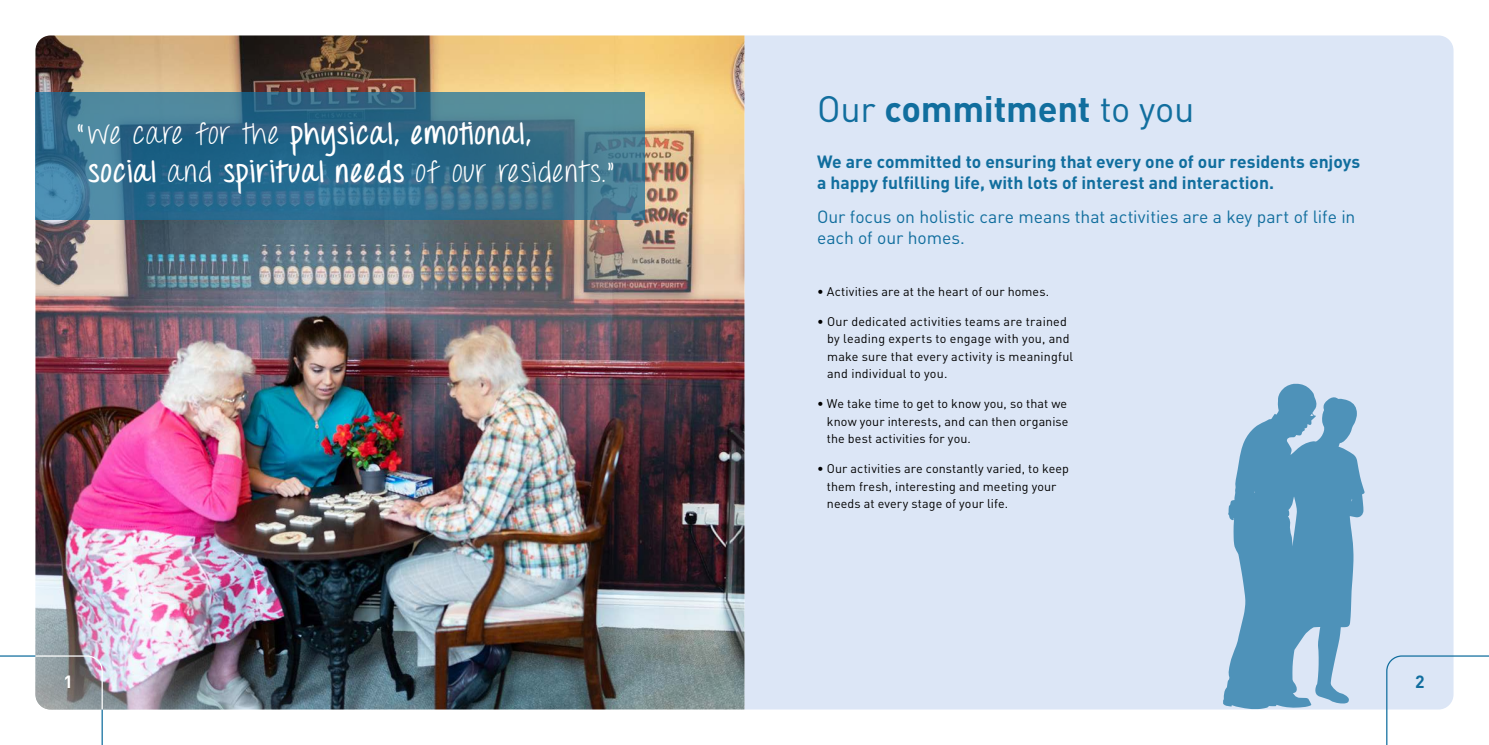
<style>
.page{position:relative;width:1489px;height:745px;background:#fff}
.page>*{position:absolute;margin:0;border:0;box-sizing:border-box;transform-origin:0 0}
.t1{font:700 36.25px "DIN";letter-spacing:-.005em;color:#116e9e}
.t2{font:700 29.12px/37.5px "Throw My Hands Upinthe Air";letter-spacing:.05em;color:#fff}
.t3{font:700 17.5px/21px "DIN";color:#116e9e}
.t4{font:17.5px/21px "DIN";letter-spacing:-.005em;color:#116e9e}
.t5{font:700 17.5px "DIN";color:#fff}
.t6{font:12.5px/17.5px "DIN";letter-spacing:.01em;color:#000}
.s1{font-weight:400}
</style>
<div class="page">
<div style="left:744px;top:35px;width:709px;height:674px;background:#dce6f6"></div>
<img style="left:35px;top:35px;width:709px;height:410px">
<svg style="left:1385px;top:655px;width:103px;height:89px"></svg>
<img style="left:35px;top:445px;width:709px;height:264px">
<svg style="left:35px;top:92px;width:610px;height:128px;background:#37718f"></svg>
<svg style="left:0;top:654px;width:103px;height:90px"></svg>
<svg style="left:1222px;top:383px;width:142px;height:325px;background:#7aaccc"></svg>
<h2 class="t2" style="left:88px;top:120px;width:528px;text-indent:-11px"><span class="s1">“ we care for the</span> physical, emotional,<br>social <span class="s1">and</span> spiritual needs <span class="s1">of our residents.”</span></h2>
<h1 class="t1" style="left:817px;top:96px;width:379px"><span class="s1">Our</span> commitment <span class="s1">to you</span></h1>
<h3 class="t3" style="left:817px;top:153px;width:544px">We are committed to ensuring that every one of our residents enjoys a happy fulfilling life, with lots of interest and interaction.</h3>
<h3 class="t4" style="left:817px;top:208px;width:539px">Our focus on holistic care means that activities are a key part of life in each of our homes.</h3>
<p class="t6" style="left:817px;top:284px;width:233px">• Activities are at the heart of our homes.</p>
<p class="t6" style="left:827px;top:313px;width:248px;text-indent:-10px">• Our dedicated activities teams are trained by leading experts to engage with you, and make sure that every activity is meaningful and individual to you.</p>
<p class="t6" style="left:826px;top:396px;width:243px;text-align:justify;text-indent:-10px">• We take time to get to know you, so that we know your interests, and can then organise the best activities for you.</p>
<p class="t6" style="left:826px;top:461px;width:243px;text-indent:-10px">• Our activities are constantly varied, to keep them fresh, interesting and meeting your needs at every stage of your life.</p>
<h3 class="t5" style="left:63px;top:674px;width:11px">1</h3>
<h3 class="t3" style="left:1414px;top:672px;width:11px">2</h3>
</div>
